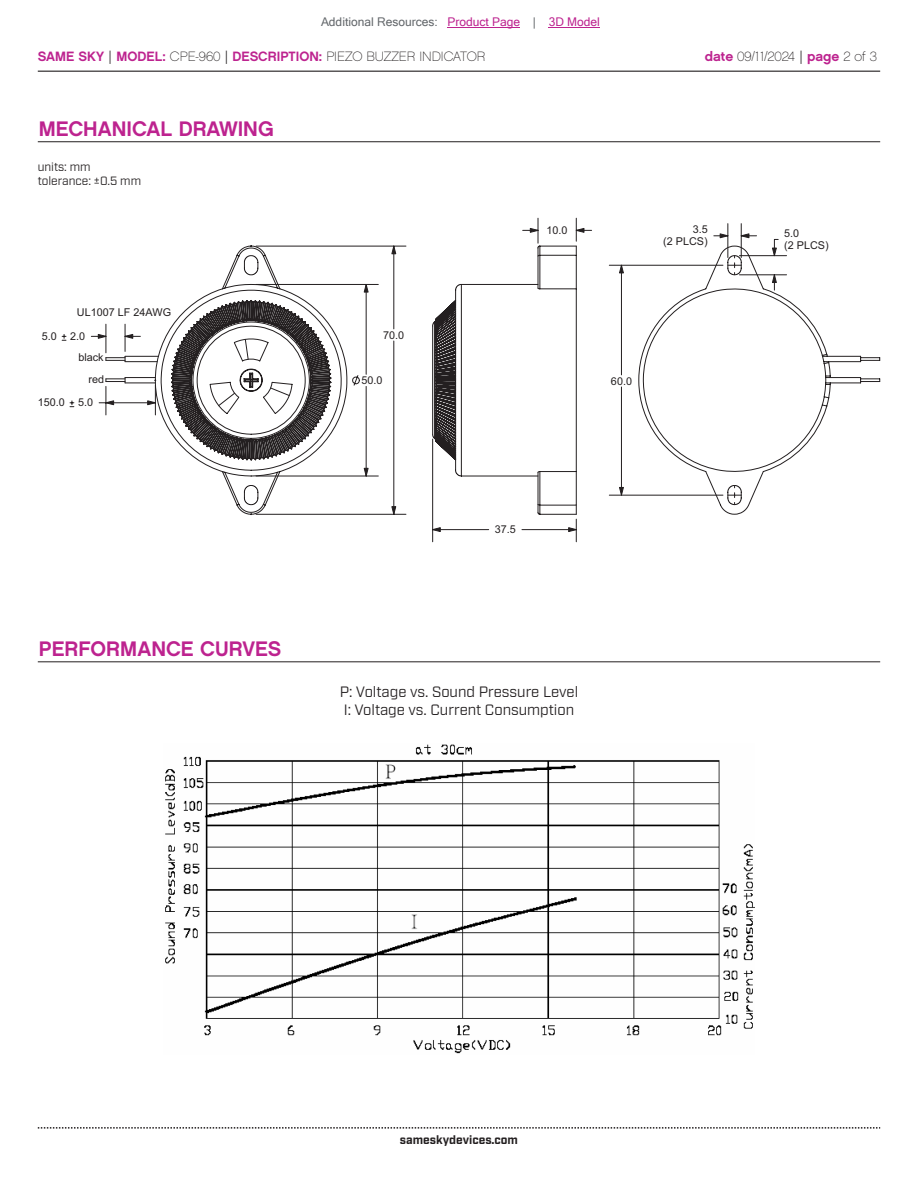
<style>
.page{position:relative;width:918px;height:1188px;background:#fff}
.page>*{position:absolute;margin:0;border:0;box-sizing:border-box;transform-origin:0 0}
.t1{font:21px "Chalet New York Nineteen Sixty";color:#bd238f}
.t2{font:15px/18px "Industry";color:#231f20}
.t3{font:13.5px "Chalet Paris Nineteen Sixty";color:#231f20}
.t4{font:12px "Microsoft Sans Serif";color:#63676b}
.t5{font:12px/14.4px "Industry";color:#231f20}
.t6{font:700 12px "Industry";color:#231f20}
.t7{font:10.8px/12.1px "Arial";color:#231f20}
.s1{color:#bd238f}
.s2{font-family:"Chalet New York Nineteen Sixty";color:#bd238f}
.s3{font-family:"Industry"}
</style>
<div class="page">
<hr style="left:38px;top:71px;width:842px;height:1px;background:#231f20">
<svg style="left:38px;top:1127px;width:842px;height:2px"></svg>
<hr style="left:38px;top:141px;width:842px;height:1px;background:#231f20">
<hr style="left:38px;top:661px;width:842px;height:1px;background:#231f20">
<svg style="left:435px;top:245px;width:445px;height:270px"></svg>
<svg style="left:70px;top:401px;width:4px;height:6px"></svg>
<hr style="left:256px;top:246px;width:150px;height:1px;background:#231f20">
<hr style="left:393px;top:341px;width:1px;height:173px;background:#231f20">
<hr style="left:393px;top:246px;width:1px;height:83px;background:#231f20">
<hr style="left:256px;top:514px;width:150px;height:1px;background:#231f20">
<svg style="left:392px;top:507px;width:4px;height:7px"></svg>
<svg style="left:392px;top:246px;width:4px;height:8px"></svg>
<svg style="left:728px;top:486px;width:13px;height:19px"></svg>
<hr style="left:621px;top:387px;width:1px;height:108px;background:#231f20">
<hr style="left:609px;top:265px;width:114px;height:1px;background:#231f20">
<hr style="left:609px;top:495px;width:114px;height:1px;background:#231f20">
<hr style="left:621px;top:265px;width:1px;height:110px;background:#231f20">
<svg style="left:619px;top:265px;width:5px;height:8px"></svg>
<svg style="left:619px;top:487px;width:5px;height:8px"></svg>
<svg style="left:62px;top:334px;width:4px;height:7px"></svg>
<svg style="left:91px;top:245px;width:288px;height:270px"></svg>
<hr style="left:432px;top:439px;width:1px;height:103px;background:#231f20">
<hr style="left:433px;top:529px;width:56px;height:1px;background:#231f20">
<hr style="left:522px;top:529px;width:54px;height:1px;background:#231f20">
<svg style="left:523px;top:218px;width:16px;height:25px"></svg>
<svg style="left:576px;top:218px;width:16px;height:23px"></svg>
<svg style="left:433px;top:528px;width:7px;height:4px"></svg>
<svg style="left:569px;top:519px;width:8px;height:23px"></svg>
<hr style="left:728px;top:224px;width:1px;height:34px;background:#231f20">
<hr style="left:741px;top:224px;width:1px;height:34px;background:#231f20">
<svg style="left:714px;top:234px;width:73px;height:57px"></svg>
<img style="left:165px;top:744px;width:590px;height:310px">
<hr style="left:448px;top:27px;width:72px;height:1px;background:#bd238f">
<hr style="left:549px;top:27px;width:51px;height:1px;background:#bd238f">
<p class="t4" style="left:321px;top:15px;width:280px">Additional Resources: <span class="s1">Product Page</span> | <span class="s1">3D Model</span></p>
<p class="t3" style="left:38px;top:48px;width:449px"><span class="s2">SAME SKY</span> <span class="s3">|</span> <span class="s2">MODEL:</span> CPE-960 <span class="s3">|</span> <span class="s2">DESCRIPTION:</span> PIEZO BUZZER INDICATOR</p>
<p class="t3" style="left:705px;top:48px;width:174px"><span class="s2">date</span> 09/11/2024 <span class="s3">|</span> <span class="s2">page</span> 2 of 3</p>
<h1 class="t1" style="left:39px;top:115px;width:236px">MECHANICAL DRAWING</h1>
<p class="t5" style="left:38px;top:160px;width:105px">units: mm tolerance: ±0.5 mm</p>
<p class="t7" style="left:77px;top:306px;width:96px">UL1007 LF 24AWG</p>
<p class="t7" style="left:42px;top:330px;width:45px">5.0 2.0</p>
<p class="t7" style="left:78px;top:352px;width:27px">black</p>
<p class="t7" style="left:89px;top:373px;width:17px">red</p>
<p class="t7" style="left:38px;top:397px;width:57px">150.0 5.0</p>
<h1 class="t1" style="left:39px;top:635px;width:244px">PERFORMANCE CURVES</h1>
<p class="t7" style="left:383px;top:329px;width:23px">70.0</p>
<p class="t7" style="left:361px;top:374px;width:23px">50.0</p>
<p class="t7" style="left:546px;top:224px;width:23px">10.0</p>
<p class="t7" style="left:663px;top:224px;width:46px;text-align:right">3.5<br>(2 PLCS)</p>
<p class="t7" style="left:611px;top:375px;width:23px">60.0</p>
<p class="t7" style="left:495px;top:523px;width:23px">37.5</p>
<p class="t2" style="left:340px;top:684px;width:240px">P: Voltage vs. Sound Pressure Level<br>I: Voltage vs. Current Consumption</p>
<p class="t7" style="left:784px;top:227px;width:46px">5.0<br>(2 PLCS)</p>
<p class="t6" style="left:400px;top:1132px;width:120px">sameskydevices.com</p>
</div>
